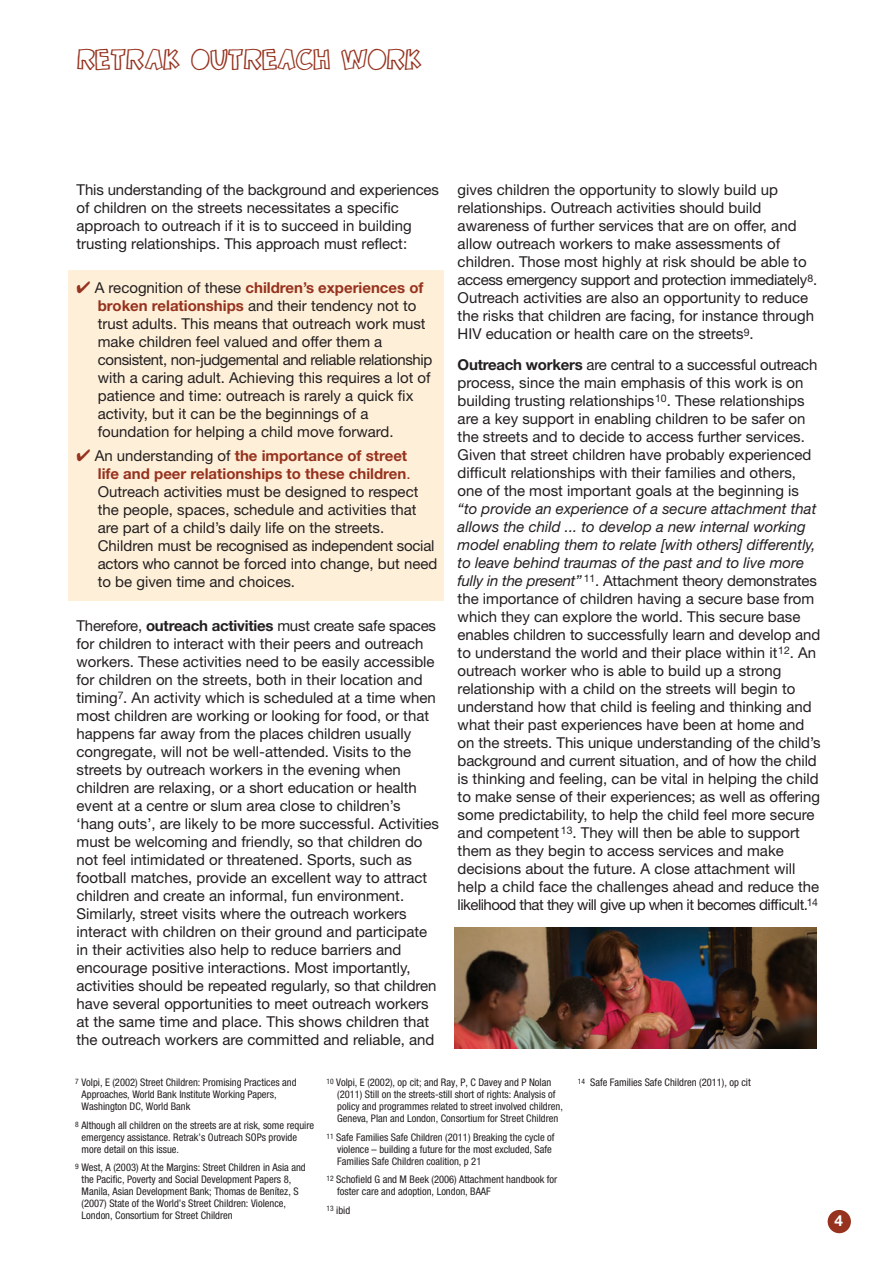
<style>
.page{position:relative;width:893px;height:1263px;background:#fff}
.page>*{position:absolute;margin:0;border:0;box-sizing:border-box;transform-origin:0 0}
.t1{font:21.6px "Onceinawhile";color:#96321e}
.t2{font:700 15.3px "Helvetica Neue";color:#fff}
.t3{font:15px/18px "Helvetica Neue";color:#231f20}
.t4{font:condensed 10.5px/12px "Helvetica Neue";color:#231f20}
.s1{color:#96321e}
.s2{font-weight:700;color:#96321e}
.s3{font-weight:700}
.s4{font-style:italic}
</style>
<div class="page">
<div style="left:68px;top:271px;width:375px;height:330px;background:#feefd8"></div>
<img style="left:455px;top:927px;width:361px;height:121px">
<div style="left:828px;top:1210px;width:23px;height:23px;background:#96321e;border-radius:50%"></div>
<h1 class="t1" style="left:77px;top:49px;width:346px">RETRAK OUTREACH WORK</h1>
<p class="t3" style="left:77px;top:182px;width:364px">This understanding of the background and experiences of children on the streets necessitates a specific approach to outreach if it is to succeed in building trusting relationships. This approach must reflect:</p>
<p class="t3" style="left:98px;top:280px;width:336px;text-indent:-21px"><span class="s1">✔</span> A recognition of these <span class="s2">children’s experiences of broken relationships</span> and their tendency not to trust adults. This means that outreach work must make children feel valued and offer them a consistent, non-judgemental and reliable relationship with a caring adult. Achieving this requires a lot of patience and time: outreach is rarely a quick fix activity, but it can be the beginnings of a foundation for helping a child move forward.</p>
<p class="t3" style="left:98px;top:448px;width:341px;text-indent:-21px"><span class="s1">✔</span> An understanding of <span class="s2">the importance of street<br>life and peer relationships to these children</span><span class="s1">.<br></span>Outreach activities must be designed to respect the people, spaces, schedule and activities that are part of a child’s daily life on the streets.<br>Children must be recognised as independent social actors who cannot be forced into change, but need to be given time and choices.</p>
<p class="t3" style="left:77px;top:618px;width:364px">Therefore, <span class="s3">outreach activities</span> must create safe spaces for children to interact with their peers and outreach workers. These activities need to be easily accessible for children on the streets, both in their location and timing<sup>7</sup>. An activity which is scheduled at a time when most children are working or looking for food, or that happens far away from the places children usually congregate, will not be well-attended. Visits to the streets by outreach workers in the evening when children are relaxing, or a short education or health event at a centre or slum area close to children’s ‘hang outs’, are likely to be more successful. Activities must be welcoming and friendly, so that children do not feel intimidated or threatened. Sports, such as football matches, provide an excellent way to attract children and create an informal, fun environment.<br>Similarly, street visits where the outreach workers interact with children on their ground and participate in their activities also help to reduce barriers and encourage positive interactions. Most importantly, activities should be repeated regularly, so that children have several opportunities to meet outreach workers at the same time and place. This shows children that the outreach workers are committed and reliable, and</p>
<p class="t3" style="left:458px;top:182px;width:361px">gives children the opportunity to slowly build up relationships. Outreach activities should build awareness of further services that are on offer, and allow outreach workers to make assessments of children. Those most highly at risk should be able to access emergency support and protection immediately<sup>8</sup>.<br>Outreach activities are also an opportunity to reduce the risks that children are facing, for instance through HIV education or health care on the streets<sup>9</sup>.</p>
<p class="t3" style="left:458px;top:357px;width:361px"><span class="s3">Outreach workers</span> are central to a successful outreach process, since the main emphasis of this work is on building trusting relationships<sup>10</sup>. These relationships are a key support in enabling children to be safer on the streets and to decide to access further services.<br>Given that street children have probably experienced difficult relationships with their families and others, one of the most important goals at the beginning is</p>
<p class="t3" style="left:458px;top:501px;width:364px"><span class="s4">“to provide an experience of a secure attachment that allows the child ... to develop a new internal working model enabling them to relate [with others] differently, to leave behind traumas of the past and to live more fully in the present”</span> <sup>11</sup>. Attachment theory demonstrates the importance of children having a secure base from which they can explore the world. This secure base enables children to successfully learn and develop and to understand the world and their place within it<sup>12</sup>. An outreach worker who is able to build up a strong relationship with a child on the streets will begin to understand how that child is feeling and thinking and what their past experiences have been at home and on the streets. This unique understanding of the child’s background and current situation, and of how the child is thinking and feeling, can be vital in helping the child to make sense of their experiences; as well as offering some predictability, to help the child feel more secure and competent <sup>13</sup>. They will then be able to support them as they begin to access services and make decisions about the future. A close attachment will help a child face the challenges ahead and reduce the likelihood that they will give up when it becomes difficult.<sup>14</sup></p>
<p class="t4" style="left:82px;top:1077px;width:216px;text-indent:-6px"><sup>7</sup> Volpi, E (2002) Street Children: Promising Practices and<br>Approaches, World Bank Institute Working Papers,<br>Washington DC, World Bank</p>
<p class="t4" style="left:82px;top:1120px;width:234px;text-indent:-6px"><sup>8</sup> Although all children on the streets are at risk, some require emergency assistance. Retrak’s Outreach SOPs provide more detail on this issue.</p>
<p class="t4" style="left:82px;top:1162px;width:226px;text-indent:-6px"><sup>9</sup> West, A (2003) At the Margins: Street Children in Asia and the Pacific, Poverty and Social Development Papers 8, Manila, Asian Development Bank; Thomas de Benítez, S (2007) State of the World’s Street Children: Violence, London, Consortium for Street Children</p>
<p class="t4" style="left:337px;top:1077px;width:227px;text-indent:-11px"><sup>10</sup> Volpi, E (2002), op cit; and Ray, P, C Davey and P Nolan (2011) Still on the streets-still short of rights: Analysis of policy and programmes related to street involved children, Geneva, Plan and London, Consortium for Street Children</p>
<p class="t4" style="left:337px;top:1132px;width:219px;text-indent:-11px"><sup>11</sup> Safe Families Safe Children (2011) Breaking the cycle of violence – building a future for the most excluded, Safe<br>Families Safe Children coalition, p 21</p>
<p class="t4" style="left:337px;top:1174px;width:222px;text-indent:-11px"><sup>12</sup> Schofield G and M Beek (2006) Attachment handbook for foster care and adoption, London, BAAF</p>
<p class="t4" style="left:327px;top:1205px;width:25px"><sup>13</sup> ibid</p>
<p class="t4" style="left:578px;top:1077px;width:174px"><sup>14</sup> Safe Families Safe Children (2011), op cit</p>
<p class="t2" style="left:835px;top:1215px;width:10px">4</p>
</div>
